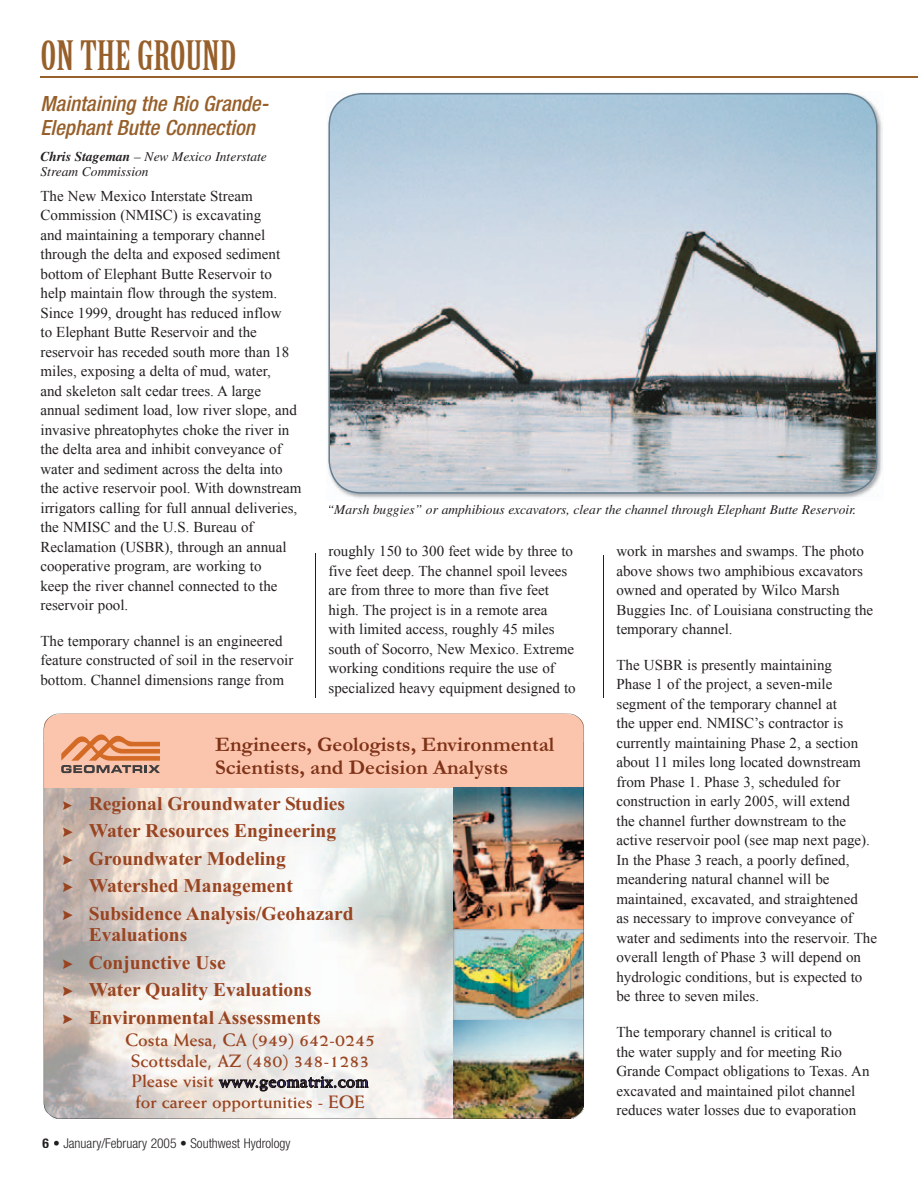
<style>
.page{position:relative;width:918px;height:1188px;background:#fff}
.page>*{position:absolute;margin:0;border:0;box-sizing:border-box;transform-origin:0 0}
.t1{font:39.6px "Birch";color:#975f2a;scale:1.25 1}
.t2{font:700 21px/23.5px "Garamond";color:#7e3218}
.t3{font:italic 500 condensed 21px/24px "Helvetica Neue LT";color:#975f2a}
.t4{font:700 19.5px/27.5px "Times New Roman";color:#994421}
.t5{font:700 18px/20.7px "Weiss";color:#994421;text-align:center}
.t6{font:15px/19.5px "Times New Roman";color:#231f20}
.t7{font:italic 13.5px/15px "Times";color:#231f20}
.t8{font:300 condensed 13.5px "Helvetica Neue LT";color:#231f20}
.s1{font-weight:700}
.s2{color:#2f266e}
</style>
<div class="page">
<img style="left:44px;top:713px;width:540px;height:406px">
<hr style="left:315px;top:554px;width:1px;height:144px;background:#231f20">
<hr style="left:603px;top:555px;width:1px;height:143px;background:#231f20">
<img style="left:344px;top:92px;width:539px;height:407px">
<svg style="left:328px;top:93px;width:550px;height:401px;background:#b8c2cb"></svg>
<hr style="left:40px;top:76px;width:878px;height:1px;background:#98602a">
<svg style="left:63px;top:801px;width:9px;height:9px"></svg>
<svg style="left:63px;top:828px;width:10px;height:9px"></svg>
<svg style="left:63px;top:855px;width:10px;height:10px"></svg>
<svg style="left:63px;top:883px;width:10px;height:9px"></svg>
<svg style="left:63px;top:910px;width:10px;height:10px"></svg>
<svg style="left:63px;top:959px;width:10px;height:10px"></svg>
<svg style="left:63px;top:986px;width:10px;height:10px"></svg>
<svg style="left:63px;top:1014px;width:10px;height:10px"></svg>
<h1 class="t1" style="left:40px;top:35px;width:158px">ON THE GROUND</h1>
<h2 class="t3" style="left:40px;top:91px;width:230px">Maintaining the Rio Grande-<br>Elephant Butte Connection</h2>
<p class="t7" style="left:40px;top:149px;width:228px"><span class="s1">Chris Stageman</span> – New Mexico Interstate<br>Stream Commission</p>
<p class="t6" style="left:40px;top:186px;width:262px">The New Mexico Interstate Stream Commission (NMISC) is excavating<br>and maintaining a temporary channel through the delta and exposed sediment bottom of Elephant Butte Reservoir to help maintain flow through the system.<br>Since 1999, drought has reduced inflow<br>to Elephant Butte Reservoir and the reservoir has receded south more than 18 miles, exposing a delta of mud, water,<br>and skeleton salt cedar trees. A large annual sediment load, low river slope, and invasive phreatophytes choke the river in the delta area and inhibit conveyance of water and sediment across the delta into the active reservoir pool. With downstream irrigators calling for full annual deliveries, the NMISC and the U.S. Bureau of Reclamation (USBR), through an annual cooperative program, are working to<br>keep the river channel connected to the reservoir pool.</p>
<p class="t6" style="left:40px;top:631px;width:254px">The temporary channel is an engineered feature constructed of soil in the reservoir bottom. Channel dimensions range from</p>
<p class="t7" style="left:327px;top:502px;width:531px">“Marsh buggies” or amphibious excavators, clear the channel through Elephant Butte Reservoir.</p>
<p class="t6" style="left:328px;top:541px;width:249px">roughly 150 to 300 feet wide by three to five feet deep. The channel spoil levees are from three to more than five feet high. The project is in a remote area with limited access, roughly 45 miles south of Socorro, New Mexico. Extreme working conditions require the use of specialized heavy equipment designed to</p>
<p class="t6" style="left:616px;top:541px;width:258px">work in marshes and swamps. The photo above shows two amphibious excavators owned and operated by Wilco Marsh Buggies Inc. of Louisiana constructing the temporary channel.</p>
<p class="t6" style="left:616px;top:655px;width:262px">The USBR is presently maintaining<br>Phase 1 of the project, a seven-mile segment of the temporary channel at<br>the upper end. NMISC’s contractor is currently maintaining Phase 2, a section about 11 miles long located downstream from Phase 1. Phase 3, scheduled for construction in early 2005, will extend<br>the channel further downstream to the active reservoir pool (see map next page).<br>In the Phase 3 reach, a poorly defined, meandering natural channel will be maintained, excavated, and straightened<br>as necessary to improve conveyance of water and sediments into the reservoir. The overall length of Phase 3 will depend on hydrologic conditions, but is expected to be three to seven miles.</p>
<p class="t6" style="left:616px;top:1022px;width:255px">The temporary channel is critical to<br>the water supply and for meeting Rio Grande Compact obligations to Texas. An excavated and maintained pilot channel reduces water losses due to evaporation</p>
<h2 class="t2" style="left:215px;top:734px;width:341px">Engineers, Geologists, Environmental<br>Scientists, and Decision Analysts</h2>
<h3 class="t4" style="left:89px;top:791px;width:266px">Regional Groundwater Studies<br>Water Resources Engineering<br>Groundwater Modeling<br>Watershed Management<br>Subsidence Analysis/Geohazard</h3>
<h3 class="t4" style="left:89px;top:923px;width:234px">Evaluations<br>Conjunctive Use<br>Water Quality Evaluations<br>Environmental Assessments</h3>
<p class="t5" style="left:125px;top:1029px;width:252px">Costa Mesa, CA (949) 642-0245<br>Scottsdale, AZ (480) 348-1283<br>Please visit <span class="s2">www.geomatrix.com </span>for career opportunities - EOE</p>
<p class="t8" style="left:42px;top:1135px;width:250px"><span class="s1">6</span> • January/February 2005 • Southwest Hydrology</p>
</div>
